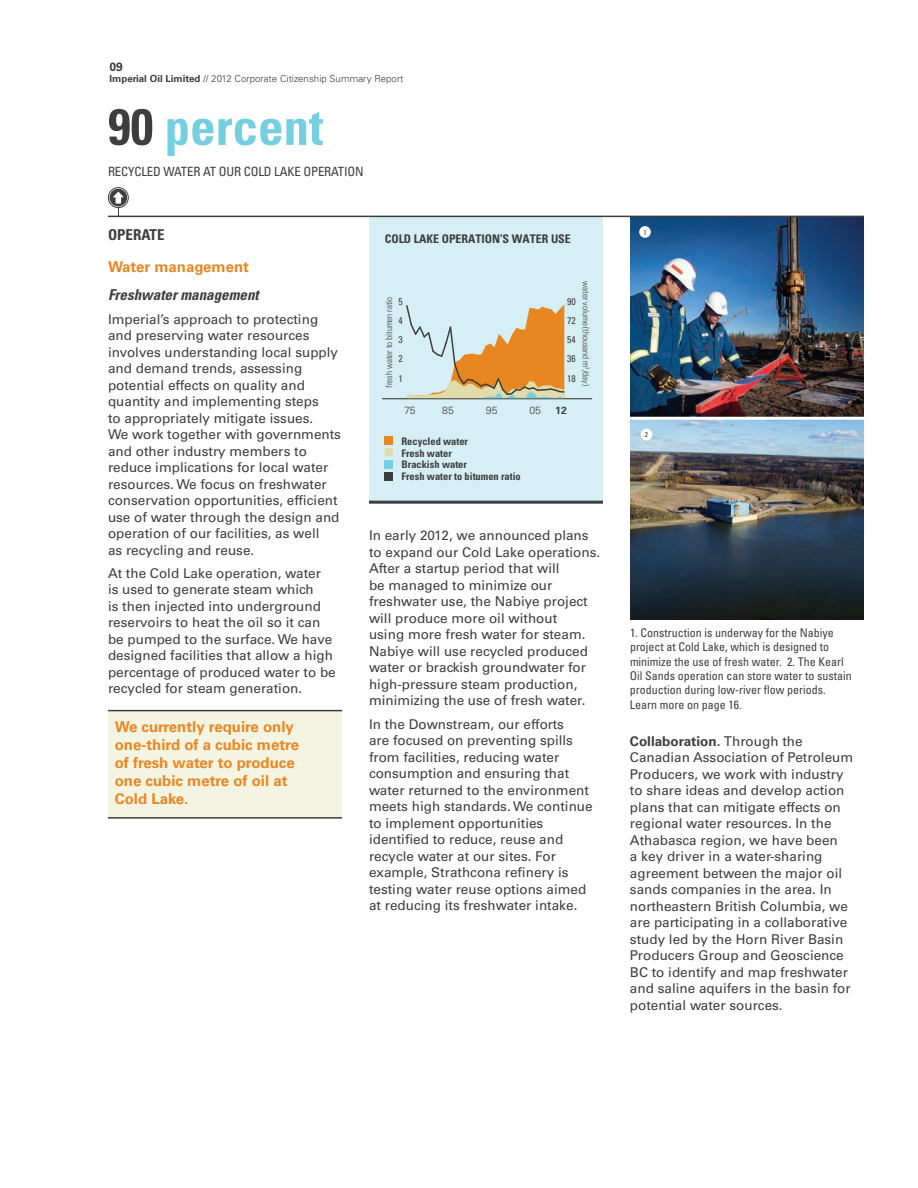
<style>
.page{position:relative;width:918px;height:1188px;background:#fff}
.page>*{position:absolute;margin:0;border:0;box-sizing:border-box;transform-origin:0 0}
.pull_out_large_text{font:700 condensed 51px "Univers LT Std";color:#75cfe0}
.orange_highlight_tex{font:700 15px/18px "Univers LT Std";color:#e88722}
.heading_3{font:italic 700 condensed 15px "Univers LT Std";color:#3e3e3f}
.heading_2{font:700 15px "Univers LT Std";color:#e88722}
.heading_1{font:700 condensed 15px "Univers LT Std";color:#3e3e3f}
.body_copy{font:13.5px/16.5px "Univers LT Std";color:#3e3e3f}
.pull_out_small_text{font:condensed 12.75px "Univers LT Std";letter-spacing:-.01em;color:#3e3e3f}
.photo_cutline{font:condensed 12px/14.4px "Univers LT Std";color:#3e3e3f}
.t1{font:700 12px "Univers LT Std";color:#3e3e3f}
.t2{font:700 condensed 11.85px "Univers LT Std";color:#3e3e3f}
.t3{font:700 condensed 10.5px/11.9px "Univers LT Std";color:#3e3e3f}
.t4{font:300 10.5px "Univers";color:#3e3e3f}
.t5{font:700 10.5px "Univers";color:#3e3e3f}
.t6{font:300 9.75px "Univers LT Std";color:#3e3e3f}
.t7{font:condensed 9.75px "Univers LT Std";color:#3e3e3f}
.t8{font:300 condensed 9px "Univers LT Std";color:#3e3e3f}
.bullet_text{font:condensed 7.2px "Univers LT Std";color:#3e3e3f}
.s1{font-weight:700}
.s2{font-weight:400}
.s3{color:#3e3e3f}
</style>
<div class="page">
<div style="left:108px;top:710px;width:234px;height:108px;background:#f4f4e2"></div>
<div style="left:108px;top:187px;width:21px;height:21px;border:1px solid #3e3e3f;border-radius:50%"></div>
<svg style="left:109px;top:189px;width:18px;height:27px"></svg>
<hr style="left:108px;top:710px;width:234px;height:1px;background:#3e3e3f">
<hr style="left:108px;top:817px;width:234px;height:2px;background:#3e3e3f">
<div style="left:369px;top:216px;width:234px;height:288px;background:#d6eff5"></div>
<hr style="left:369px;top:501px;width:234px;height:3px;background:#3e3e3f">
<hr style="left:382px;top:398px;width:210px;height:1px;background:#3e3e3f">
<svg style="left:406px;top:305px;width:158px;height:93px"></svg>
<div style="left:385px;top:436px;width:8px;height:9px;background:#e88722"></div>
<div style="left:385px;top:448px;width:8px;height:8px;background:#e0dca9"></div>
<div style="left:385px;top:460px;width:8px;height:8px;background:#75cfe0"></div>
<div style="left:385px;top:472px;width:8px;height:8px;background:#3e3e3f"></div>
<img style="left:630px;top:217px;width:234px;height:402px">
<hr style="left:630px;top:417px;width:238px;height:3px;background:#fff">
<hr style="left:108px;top:216px;width:756px;height:1px;background:#3e3e3f">
<div style="left:639px;top:226px;width:12px;height:12px;background:#fff;border-radius:50%"></div>
<div style="left:641px;top:429px;width:11px;height:11px;background:#fff;border-radius:50%"></div>
<p class="t1" style="left:110px;top:59px;width:15px">09</p>
<p class="t6" style="left:110px;top:73px;width:296px"><span class="s1">Imperial Oil Limited</span> <span class="s2">//</span> 2012 Corporate Citizenship Summary Report</p>
<p class="pull_out_large_text" style="left:108px;top:96px;width:217px"><span class="s3">90</span> percent</p>
<p class="pull_out_small_text" style="left:108px;top:164px;width:257px">RECYCLED WATER AT OUR COLD LAKE OPERATION</p>
<p class="heading_1" style="left:108px;top:226px;width:58px">OPERATE</p>
<p class="heading_2" style="left:108px;top:258px;width:143px">Water management</p>
<p class="heading_3" style="left:108px;top:286px;width:152px">Freshwater management</p>
<p class="body_copy" style="left:108px;top:311px;width:235px">Imperial’s approach to protecting and preserving water resources involves understanding local supply and demand trends, assessing potential effects on quality and quantity and implementing steps<br>to appropriately mitigate issues.<br>We work together with governments and other industry members to reduce implications for local water resources. We focus on freshwater conservation opportunities, efficient use of water through the design and operation of our facilities, as well<br>as recycling and reuse.</p>
<p class="body_copy" style="left:108px;top:565px;width:229px">At the Cold Lake operation, water<br>is used to generate steam which<br>is then injected into underground reservoirs to heat the oil so it can be pumped to the surface. We have designed facilities that allow a high percentage of produced water to be recycled for steam generation.</p>
<p class="orange_highlight_tex" style="left:115px;top:717px;width:186px">We currently require only one-third of a cubic metre of fresh water to produce one cubic metre of oil at<br>Cold Lake.</p>
<p class="t2" style="left:385px;top:232px;width:188px">COLD LAKE OPERATION’S WATER USE</p>
<p class="t8" style="left:384px;top:388px;width:92px;rotate:-90deg">fresh water to bitumen ratio</p>
<p class="t7" style="left:398px;top:295px;width:6px">5</p>
<p class="t7" style="left:398px;top:314px;width:6px">4</p>
<p class="t7" style="left:398px;top:333px;width:6px">3</p>
<p class="t7" style="left:398px;top:353px;width:6px">2</p>
<p class="t7" style="left:398px;top:372px;width:6px">1</p>
<p class="t8" style="left:592px;top:281px;width:106px;rotate:90deg">water volume (thousand m<sup>3</sup>/day)</p>
<p class="t7" style="left:567px;top:295px;width:10px">90</p>
<p class="t7" style="left:567px;top:314px;width:10px">72</p>
<p class="t7" style="left:567px;top:333px;width:10px">54</p>
<p class="t7" style="left:567px;top:353px;width:10px">36</p>
<p class="t7" style="left:567px;top:372px;width:10px">18</p>
<p class="t4" style="left:442px;top:404px;width:13px">85</p>
<p class="t4" style="left:486px;top:404px;width:13px">95</p>
<p class="t4" style="left:530px;top:404px;width:13px">05</p>
<p class="t5" style="left:555px;top:404px;width:13px">12</p>
<p class="t3" style="left:401px;top:435px;width:121px">Recycled water<br>Fresh water<br>Brackish water<br>Fresh water to bitumen ratio</p>
<p class="t4" style="left:404px;top:404px;width:13px">75</p>
<p class="body_copy" style="left:369px;top:527px;width:233px">In early 2012, we announced plans to expand our Cold Lake operations.<br>After a startup period that will<br>be managed to minimize our freshwater use, the Nabiye project will produce more oil without<br>using more fresh water for steam.<br>Nabiye will use recycled produced water or brackish groundwater for high-pressure steam production, minimizing the use of fresh water.</p>
<p class="body_copy" style="left:369px;top:716px;width:225px">In the Downstream, our efforts<br>are focused on preventing spills from facilities, reducing water consumption and ensuring that water returned to the environment meets high standards. We continue to implement opportunities identified to reduce, reuse and recycle water at our sites. For example, Strathcona refinery is testing water reuse options aimed at reducing its freshwater intake.</p>
<p class="bullet_text" style="left:643px;top:227px;width:5px">1</p>
<p class="bullet_text" style="left:645px;top:430px;width:5px">2</p>
<p class="photo_cutline" style="left:630px;top:625px;width:223px">1. Construction is underway for the Nabiye project at Cold Lake, which is designed to minimize the use of fresh water. 2. The Kearl Oil Sands operation can store water to sustain production during low-river flow periods.<br>Learn more on page 16.</p>
<p class="body_copy" style="left:630px;top:733px;width:225px"><span class="s1">Collaboration.</span> Through the<br>Canadian Association of Petroleum<br>Producers, we work with industry to share ideas and develop action plans that can mitigate effects on regional water resources. In the<br>Athabasca region, we have been<br>a key driver in a water-sharing agreement between the major oil sands companies in the area. In northeastern British Columbia, we are participating in a collaborative study led by the Horn River Basin<br>Producers Group and Geoscience<br>BC to identify and map freshwater and saline aquifers in the basin for potential water sources.</p>
</div>
